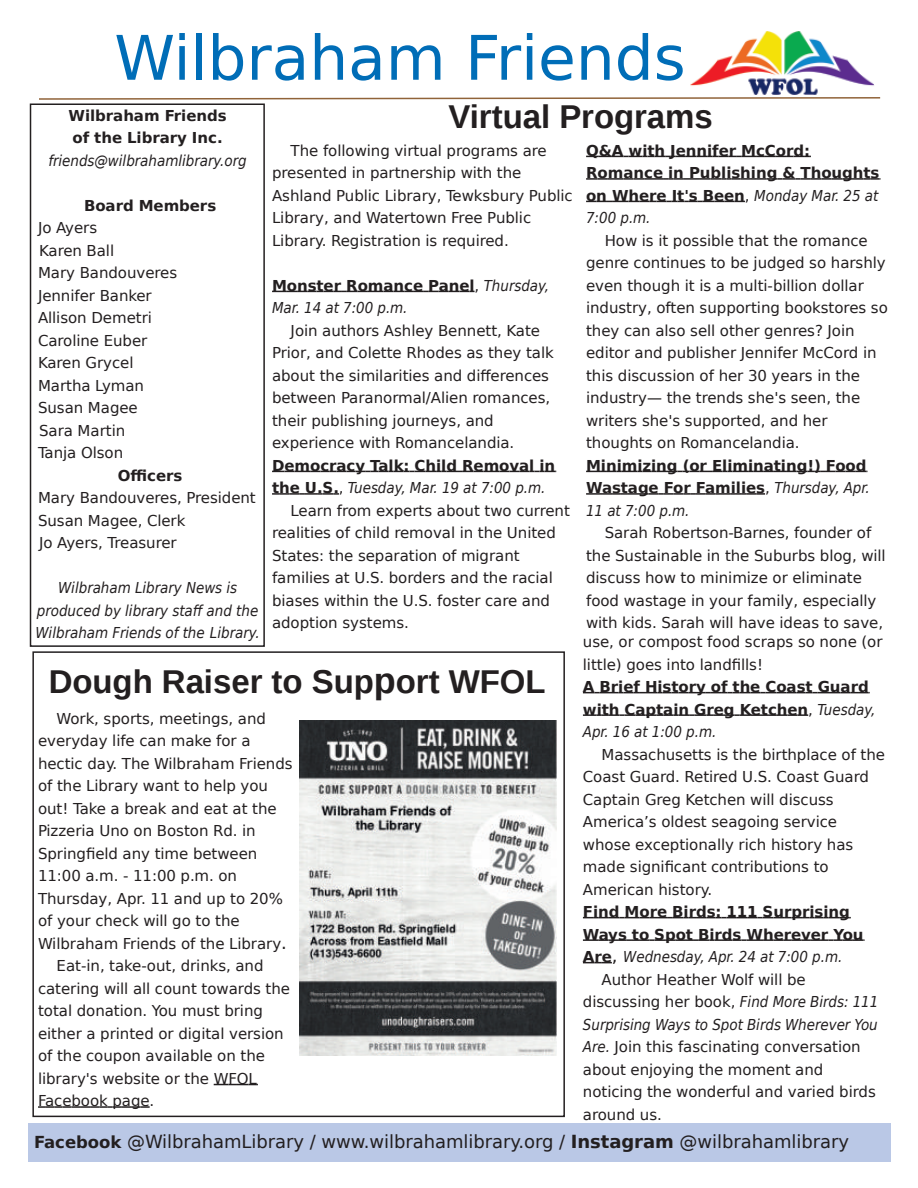
<style>
.page{position:relative;width:918px;height:1188px;background:#fff}
.page>*{position:absolute;margin:0;border:0;box-sizing:border-box;transform-origin:0 0}
.t1{font:61.5px "DejaVu Sans";color:#006db7}
.t2{font:700 33px "Liberation Sans";color:#231f20}
.t3{font:18px "DejaVu Sans";letter-spacing:-.005em;color:#231f20}
.t4{font:15px/22.5px "DejaVu Sans";letter-spacing:-.005em;color:#231f20}
.t5{font:700 15px/22.5px "DejaVu Sans";letter-spacing:-.005em;color:#231f20}
.t6{font:italic 15px/22.5px "DejaVu Sans Condensed";color:#231f20;text-align:center}
.s1{font-weight:400}
.s2{font-family:"DejaVu Sans Condensed";font-weight:400;font-style:italic}
.s3{font-family:"DejaVu Sans";font-weight:700;font-style:normal}
.s4{font-family:"DejaVu Sans";font-style:normal}
.s5{font-family:"DejaVu Sans";font-style:normal;font-size:18px}
.s6{font-family:"DejaVu Sans Condensed";font-style:italic}
.s7{font-size:36px}
.s8{font-size:18px}
.s9{font-weight:700;font-size:16.5px}
.s10{font-weight:700}
</style>
<div class="page">
<div style="left:30px;top:104px;width:235px;height:543px;border:2px solid #231f20"></div>
<div style="left:32px;top:651px;width:533px;height:466px;border:2px solid #231f20"></div>
<div style="left:28px;top:1123px;width:863px;height:39px;background:#bac8e6"></div>
<svg style="left:39px;top:97px;width:842px;height:3px"></svg>
<img style="left:690px;top:32px;width:184px;height:62px">
<svg style="left:272px;top:291px;width:203px;height:1px"></svg>
<svg style="left:272px;top:471px;width:284px;height:1px"></svg>
<svg style="left:272px;top:493px;width:67px;height:2px"></svg>
<svg style="left:586px;top:156px;width:225px;height:1px"></svg>
<svg style="left:586px;top:178px;width:295px;height:2px"></svg>
<svg style="left:586px;top:201px;width:159px;height:1px"></svg>
<svg style="left:586px;top:471px;width:281px;height:1px"></svg>
<svg style="left:586px;top:493px;width:179px;height:2px"></svg>
<svg style="left:214px;top:1084px;width:44px;height:1px"></svg>
<svg style="left:38px;top:1106px;width:112px;height:2px"></svg>
<img style="left:300px;top:721px;width:257px;height:335px">
<svg style="left:583px;top:692px;width:287px;height:1px"></svg>
<svg style="left:583px;top:714px;width:225px;height:2px"></svg>
<svg style="left:583px;top:917px;width:268px;height:1px"></svg>
<svg style="left:583px;top:939px;width:282px;height:2px"></svg>
<svg style="left:583px;top:962px;width:29px;height:1px"></svg>
<h1 class="t1" style="left:114px;top:23px;width:573px">Wilbraham Friends</h1>
<h2 class="t2" style="left:449px;top:98px;width:266px">Virtual Programs</h2>
<p class="t5" style="left:69px;top:104px;width:160px">Wilbraham Friends of the Library Inc.</p>
<p class="t6" style="left:48px;top:149px;width:200px">friends@wilbrahamlibrary.org</p>
<p class="t5" style="left:84px;top:194px;width:134px">Board Members</p>
<p class="t4" style="left:38px;top:217px;width:141px">Jo Ayers<br>Karen Ball<br>Mary Bandouveres<br>Jennifer Banker<br>Allison Demetri<br>Caroline Euber<br>Karen Grycel<br>Martha Lyman<br>Susan Magee<br>Sara Martin<br>Tanja Olson</p>
<p class="t5" style="left:118px;top:464px;width:66px">Officers</p>
<p class="t4" style="left:38px;top:487px;width:219px">Mary Bandouveres, President<br>Susan Magee, Clerk<br>Jo Ayers, Treasurer</p>
<p class="t6" style="left:35px;top:577px;width:226px">Wilbraham Library News is produced by library staff and the<br>Wilbraham Friends of the Library.</p>
<p class="t4" style="left:272px;top:139px;width:302px;text-indent:19px">The following virtual programs are presented in partnership with the Ashland Public Library, Tewksbury Public Library, and Watertown Free Public Library. Registration is required.</p>
<p class="t5" style="left:272px;top:274px;width:279px">Monster Romance Panel<span class="s1">,</span> <span class="s2">Thursday,</span></p>
<p class="t6" style="left:272px;top:297px;width:137px">Mar. 14 at 7:00 p.m.</p>
<p class="t4" style="left:272px;top:319px;width:283px;text-indent:19px">Join authors Ashley Bennett, Kate Prior, and Colette Rhodes as they talk about the similarities and differences between Paranormal/Alien romances, their publishing journeys, and experience with Romancelandia.</p>
<p class="t5" style="left:272px;top:454px;width:285px">Democracy Talk: Child Removal in</p>
<p class="t6" style="left:272px;top:477px;width:275px"><span class="s3">the U.S.</span><span class="s4">,</span> Tuesday, Mar. 19 at 7:00 p.m.</p>
<p class="t4" style="left:272px;top:499px;width:299px;text-indent:19px">Learn from experts about two current realities of child removal in the United States: the separation of migrant families at U.S. borders and the racial biases within the U.S. foster care and adoption systems.</p>
<p class="t5" style="left:586px;top:139px;width:295px">Q&amp;A with Jennifer McCord:<br>Romance in Publishing &amp; Thoughts on Where It's Been<span class="s1">,</span> <span class="s2">Monday Mar. 25 at</span></p>
<p class="t6" style="left:586px;top:207px;width:66px">7:00 p.m.</p>
<p class="t4" style="left:586px;top:229px;width:303px;text-indent:19px">How is it possible that the romance genre continues to be judged so harshly even though it is a multi-billion dollar industry, often supporting bookstores so they can also sell other genres? Join editor and publisher Jennifer McCord in this discussion of her 30 years in the industry— the trends she's seen, the writers she's supported, and her thoughts on Romancelandia.</p>
<p class="t5" style="left:586px;top:454px;width:285px">Minimizing (or Eliminating!) Food<br>Wastage For Families<span class="s1">,</span> <span class="s2">Thursday, Apr.</span></p>
<p class="t6" style="left:586px;top:499px;width:105px">11 at 7:00 p.m.</p>
<p class="t4" style="left:586px;top:522px;width:301px;text-indent:19px">Sarah Robertson-Barnes, founder of the Sustainable in the Suburbs blog, will discuss how to minimize or eliminate food wastage in your family, especially with kids. Sarah will have ideas to save,</p>
<p class="t4" style="left:583px;top:631px;width:301px">use, or compost food scraps so none (or little) goes into landfills!</p>
<p class="t5" style="left:583px;top:676px;width:294px">A Brief History of the Coast Guard with Captain Greg Ketchen<span class="s1">,</span> <span class="s2">Tuesday,</span></p>
<p class="t6" style="left:583px;top:721px;width:135px">Apr. 16 at 1:00 p.m.</p>
<p class="t4" style="left:583px;top:743px;width:304px;text-indent:19px">Massachusetts is the birthplace of the Coast Guard. Retired U.S. Coast Guard Captain Greg Ketchen will discuss America’s oldest seagoing service whose exceptionally rich history has made significant contributions to American history.</p>
<p class="t5" style="left:583px;top:901px;width:282px">Find More Birds: 111 Surprising<br>Ways to Spot Birds Wherever You</p>
<p class="t6" style="left:583px;top:946px;width:261px"><span class="s3">Are</span><span class="s5">,</span> Wednesday, Apr. 24 at 7:00 p.m.</p>
<p class="t4" style="left:583px;top:968px;width:297px;text-indent:19px">Author Heather Wolf will be discussing her book, <span class="s6">Find More Birds: 111</span></p>
<p class="t6" style="left:583px;top:1013px;width:296px">Surprising Ways to Spot Birds Wherever You</p>
<p class="t4" style="left:583px;top:1036px;width:294px"><span class="s6">Are.</span> Join this fascinating conversation about enjoying the moment and noticing the wonderful and varied birds around us.</p>
<h2 class="t2" style="left:49px;top:664px;width:498px">Dough Raiser to Sup<span class="s7">p</span>ort WFOL</h2>
<p class="t4" style="left:57px;top:707px;width:211px">Work, sports, meetings, and</p>
<p class="t4" style="left:38px;top:730px;width:214px">everyday life can make for a</p>
<p class="t4" style="left:38px;top:752px;width:256px">hectic day. The Wilbraham Friends</p>
<p class="t4" style="left:38px;top:775px;width:231px">of the Library want to help you</p>
<p class="t4" style="left:38px;top:797px;width:240px">out! Take a break and eat at the</p>
<p class="t4" style="left:38px;top:820px;width:219px">Pizzeria Uno on Boston Rd. in</p>
<p class="t4" style="left:38px;top:842px;width:221px">Springfield any time between</p>
<p class="t4" style="left:38px;top:865px;width:201px">11:00 a.m. - 11:00 p.m. on</p>
<p class="t4" style="left:38px;top:887px;width:246px">Thursday, Apr. 11 and up to 20%</p>
<p class="t4" style="left:38px;top:910px;width:203px">of your check will go to the</p>
<p class="t4" style="left:38px;top:932px;width:250px">Wilbraham Friends of the Library<span class="s8">.</span></p>
<p class="t4" style="left:57px;top:955px;width:208px">Eat-in, take-out, drinks, and</p>
<p class="t4" style="left:38px;top:977px;width:254px">catering will all count towards the</p>
<p class="t4" style="left:38px;top:1000px;width:226px">total donation. You must bring</p>
<p class="t4" style="left:38px;top:1022px;width:247px">either a printed or digital version</p>
<p class="t4" style="left:38px;top:1045px;width:229px">of the coupon available on the</p>
<p class="t4" style="left:38px;top:1067px;width:220px">library's website or the WFOL</p>
<p class="t4" style="left:38px;top:1090px;width:118px">Facebook page.</p>
<p class="t3" style="left:34px;top:1131px;width:817px"><span class="s9">Facebook</span> @WilbrahamLibrary / www.wilbrahamlibrary.org / <span class="s10">Instagram</span> @wilbrahamlibrary</p>
</div>
